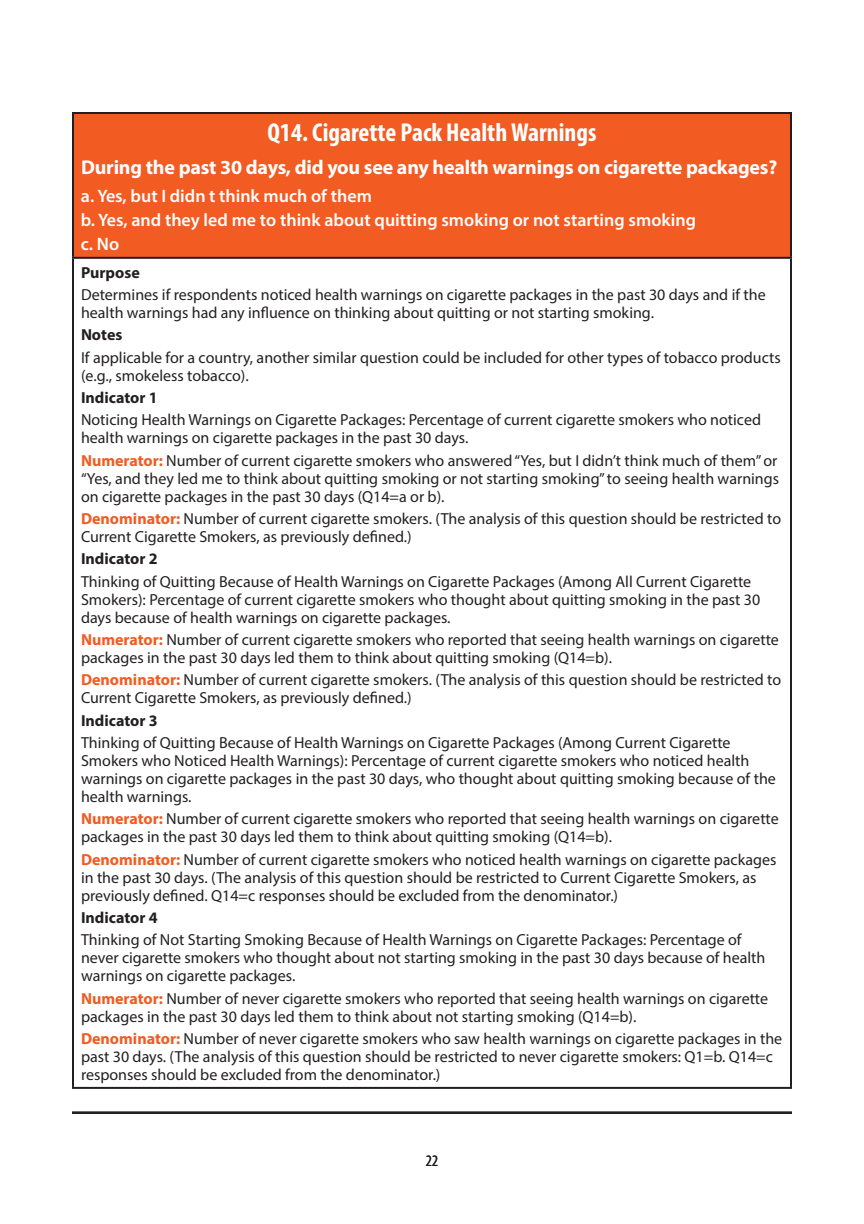
<style>
.page{position:relative;width:864px;height:1224px;background:#fff}
.page>*{position:absolute;margin:0;border:0;box-sizing:border-box;transform-origin:0 0}
.t1{font:700 condensed 26px "Myriad Pro";color:#fff}
.t2{font:700 20px "Myriad Pro";letter-spacing:-.01em;color:#fff}
.t3{font:600 18px "Myriad Pro";color:#fff}
.t4{font:16px/18px "Myriad Pro";color:#231f20}
.t5{font:700 16px "Myriad Pro";color:#231f20}
.t6{font:condensed 16px "Myriad Pro";color:#231f20}
.s1{font-weight:700;color:#f25b21}
</style>
<div class="page">
<div style="left:73px;top:113px;width:718px;height:145px;background:#f25b21"></div>
<hr style="left:72px;top:1112px;width:720px;height:2px;background:#231f20">
<hr style="left:72px;top:112px;width:720px;height:2px;background:#231f20">
<hr style="left:72px;top:114px;width:2px;height:143px;background:#231f20">
<hr style="left:790px;top:114px;width:2px;height:143px;background:#231f20">
<hr style="left:72px;top:257px;width:720px;height:2px;background:#231f20">
<hr style="left:72px;top:259px;width:2px;height:828px;background:#231f20">
<hr style="left:790px;top:259px;width:2px;height:828px;background:#231f20">
<hr style="left:72px;top:1087px;width:720px;height:2px;background:#231f20">
<h3 class="t1" style="left:267px;top:116px;width:331px">Q14. Cigarette Pack Health Warnings</h3>
<p class="t2" style="left:81px;top:154px;width:698px">During the past 30 days, did you see any health warnings on cigarette packages?</p>
<p class="t3" style="left:81px;top:184px;width:292px">a. Yes, but I didn t think much of them</p>
<p class="t3" style="left:81px;top:208px;width:617px">b. Yes, and they led me to think about quitting smoking or not starting smoking</p>
<p class="t3" style="left:81px;top:232px;width:40px">c. No</p>
<p class="t5" style="left:81px;top:262px;width:60px">Purpose</p>
<p class="t4" style="left:81px;top:286px;width:686px">Determines if respondents noticed health warnings on cigarette packages in the past 30 days and if the health warnings had any infuence on thinking about quitting or not starting smoking.</p>
<p class="t5" style="left:81px;top:325px;width:43px">Notes</p>
<p class="t4" style="left:81px;top:348px;width:701px">If applicable for a country, another similar question could be included for other types of tobacco products (e.g., smokeless tobacco).</p>
<p class="t5" style="left:81px;top:387px;width:78px">Indicator 1</p>
<p class="t4" style="left:81px;top:411px;width:682px">Noticing Health Warnings on Cigarette Packages: Percentage of current cigarette smokers who noticed health warnings on cigarette packages in the past 30 days.</p>
<p class="t4" style="left:81px;top:451px;width:700px;text-align:justify"><span class="s1">Numerator:</span> Number of current cigarette smokers who answered “Yes, but I didn’t think much of them” or “Yes, and they led me to think about quitting smoking or not starting smoking” to seeing health warnings on cigarette packages in the past 30 days (Q14=a or b).</p>
<p class="t4" style="left:81px;top:509px;width:702px"><span class="s1">Denominator:</span> Number of current cigarette smokers. (The analysis of this question should be restricted to<br>Current Cigarette Smokers, as previously defned.)</p>
<p class="t5" style="left:81px;top:549px;width:78px">Indicator 2</p>
<p class="t4" style="left:81px;top:572px;width:681px">Thinking of Quitting Because of Health Warnings on Cigarette Packages (Among All Current Cigarette<br>Smokers): Percentage of current cigarette smokers who thought about quitting smoking in the past 30 days because of health warnings on cigarette packages.</p>
<p class="t4" style="left:81px;top:630px;width:700px"><span class="s1">Numerator:</span> Number of current cigarette smokers who reported that seeing health warnings on cigarette packages in the past 30 days led them to think about quitting smoking (Q14=b).</p>
<p class="t4" style="left:81px;top:671px;width:702px"><span class="s1">Denominator:</span> Number of current cigarette smokers. (The analysis of this question should be restricted to<br>Current Cigarette Smokers, as previously defned.)</p>
<p class="t5" style="left:81px;top:710px;width:78px">Indicator 3</p>
<p class="t4" style="left:81px;top:733px;width:696px">Thinking of Quitting Because of Health Warnings on Cigarette Packages (Among Current Cigarette Smokers who Noticed Health Warnings): Percentage of current cigarette smokers who noticed health warnings on cigarette packages in the past 30 days, who thought about quitting smoking because of the health warnings.</p>
<p class="t4" style="left:81px;top:810px;width:699px"><span class="s1">Numerator:</span> Number of current cigarette smokers who reported that seeing health warnings on cigarette packages in the past 30 days led them to think about quitting smoking (Q14=b).</p>
<p class="t4" style="left:81px;top:850px;width:697px"><span class="s1">Denominator:</span> Number of current cigarette smokers who noticed health warnings on cigarette packages in the past 30 days. (The analysis of this question should be restricted to Current Cigarette Smokers, as previously defned. Q14=c responses should be excluded from the denominator.)</p>
<p class="t5" style="left:81px;top:907px;width:78px">Indicator 4</p>
<p class="t4" style="left:81px;top:931px;width:686px">Thinking of Not Starting Smoking Because of Health Warnings on Cigarette Packages: Percentage of never cigarette smokers who thought about not starting smoking in the past 30 days because of health warnings on cigarette packages.</p>
<p class="t4" style="left:81px;top:989px;width:689px"><span class="s1">Numerator:</span> Number of never cigarette smokers who reported that seeing health warnings on cigarette packages in the past 30 days led them to think about not starting smoking (Q14=b).</p>
<p class="t4" style="left:81px;top:1029px;width:703px"><span class="s1">Denominator:</span> Number of never cigarette smokers who saw health warnings on cigarette packages in the past 30 days. (The analysis of this question should be restricted to never cigarette smokers: Q1=b. Q14=c responses should be excluded from the denominator.)</p>
<p class="t6" style="left:426px;top:1151px;width:14px">22</p>
</div>
